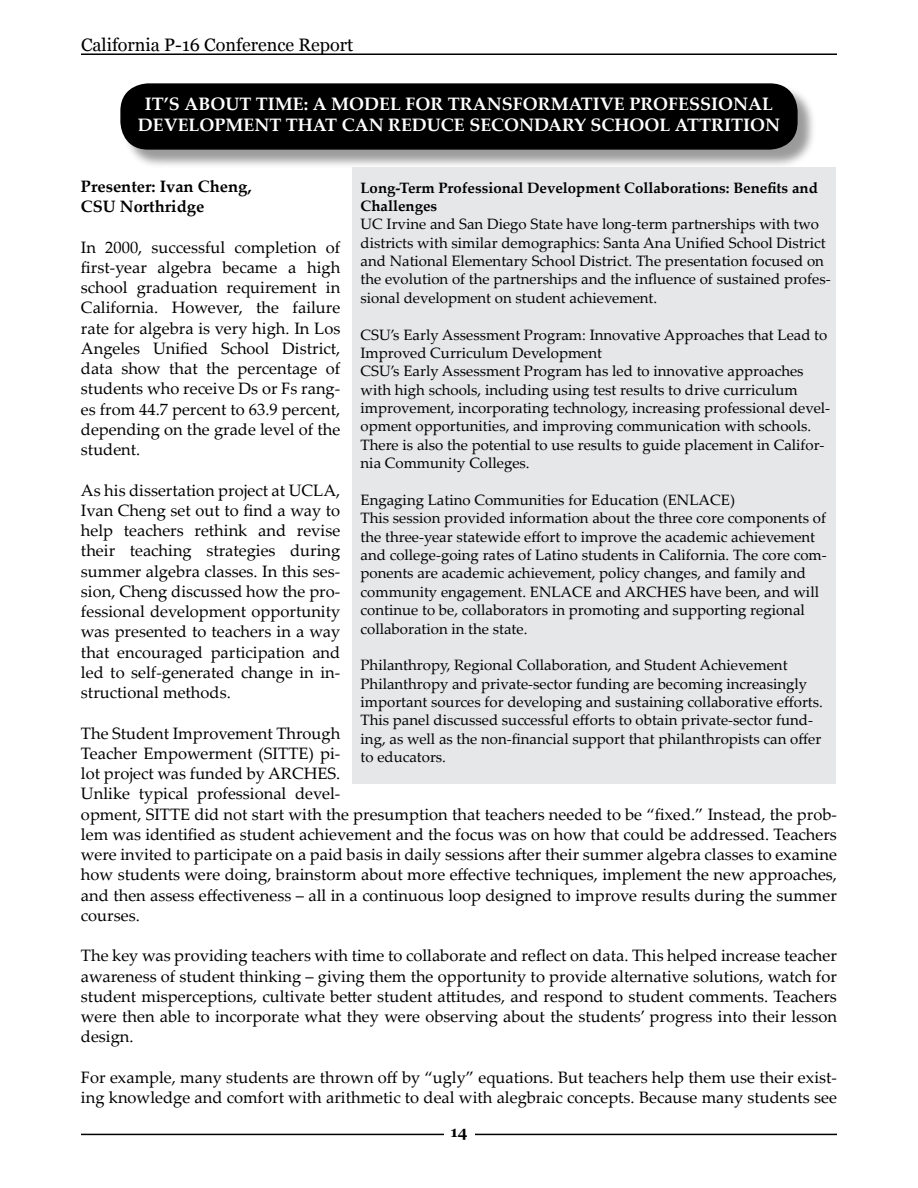
<style>
.page{position:relative;width:918px;height:1188px;background:#fff}
.page>*{position:absolute;margin:0;border:0;box-sizing:border-box;transform-origin:0 0}
.t1{font:700 18px/21px "Palatino Linotype";color:#fff;text-align:center}
.t2{font:18px "Georgia";color:#000}
.t3{font:16.5px/20.2px "Palatino Linotype";color:#000;text-align:justify}
.t4{font:700 16.5px/20.2px "Palatino Linotype";color:#000}
.t5{font:15px/18.3px "Palatino Linotype";color:#000}
.t6{font:700 15px/18.3px "Palatino Linotype";color:#000}
.t7{font:700 15px "Georgia";color:#000}
</style>
<div class="page">
<div style="left:122px;top:85px;width:695px;height:84px;background:#000;opacity:.4"></div>
<div style="left:121px;top:84px;width:676px;height:65px;background:#000;border-radius:27px"></div>
<div style="left:120px;top:83px;width:678px;height:67px;border:2px solid #000;border-radius:27px"></div>
<hr style="left:81px;top:1134px;width:756px;height:1px;background:#000">
<div style="left:444px;top:1122px;width:30px;height:24px;background:#fff"></div>
<hr style="left:81px;top:53px;width:756px;height:2px;background:#000">
<div style="left:352px;top:168px;width:483px;height:616px;background:#e6e7e8"></div>
<p class="t2" style="left:81px;top:35px;width:274px">California P-16 Conference Report</p>
<p class="t1" style="left:138px;top:93px;width:644px">IT’S ABOUT TIME: A MODEL FOR TRANSFORMATIVE PROFESSIONAL<br>DEVELOPMENT THAT CAN REDUCE SECONDARY SCHOOL ATTRITION</p>
<p class="t4" style="left:81px;top:175px;width:172px">Presenter: Ivan Cheng,<br>CSU Northridge</p>
<p class="t3" style="left:81px;top:236px;width:261px">In 2000, successful completion of first-year algebra became a high school graduation requirement in California. However, the failure rate for algebra is very high. In Los Angeles Unified School District, data show that the percentage of students who receive Ds or Fs rang&shy;es from 44.7 percent to 63.9 percent, depending on the grade level of the student.</p>
<p class="t3" style="left:81px;top:479px;width:261px">As his dissertation project at UCLA, Ivan Cheng set out to find a way to help teachers rethink and revise their teaching strategies during summer algebra classes. In this ses&shy;sion, Cheng discussed how the pro&shy;fessional development opportunity was presented to teachers in a way that encouraged participation and led to self-generated change in in&shy;structional methods.</p>
<p class="t3" style="left:81px;top:722px;width:758px;text-align:left">The Student Improvement Through<br>Teacher Empowerment (SITTE) pi-<br>lot project was funded by ARCHES.<br>Unlike typical professional devel-<br>opment, SITTE did not start with the presumption that teachers needed to be “fixed.” Instead, the prob&shy;lem was identified as student achievement and the focus was on how that could be addressed. Teachers were invited to participate on a paid basis in daily sessions after their summer algebra classes to examine how students were doing, brainstorm about more effective techniques, implement the new approaches, and then assess effectiveness – all in a continuous loop designed to improve results during the summer courses.</p>
<p class="t3" style="left:81px;top:945px;width:757px">The key was providing teachers with time to collaborate and reflect on data. This helped increase teacher awareness of student thinking – giving them the opportunity to provide alternative solutions, watch for student misperceptions, cultivate better student attitudes, and respond to student comments. Teachers were then able to incorporate what they were observing about the students’ progress into their lesson design.</p>
<p class="t3" style="left:81px;top:1066px;width:757px">For example, many students are thrown off by “ugly” equations. But teachers help them use their exist&shy;ing knowledge and comfort with arithmetic to deal with alegbraic concepts. Because many students see</p>
<p class="t6" style="left:361px;top:178px;width:459px">Long-Term Professional Development Collaborations: Benefits and<br>Challenges</p>
<p class="t5" style="left:361px;top:214px;width:472px">UC Irvine and San Diego State have long-term partnerships with two districts with similar demographics: Santa Ana Unified School District and National Elementary School District. The presentation focused on the evolution of the partnerships and the influence of sustained profes&shy;sional development on student achievement.</p>
<p class="t5" style="left:361px;top:325px;width:471px">CSU’s Early Assessment Program: Innovative Approaches that Lead to Improved Curriculum Development<br>CSU’s Early Assessment Program has led to innovative approaches with high schools, including using test results to drive curriculum improvement, incorporating technology, increasing professional devel&shy;opment opportunities, and improving communication with schools.<br>There is also the potential to use results to guide placement in Califor&shy;nia Community Colleges.</p>
<p class="t5" style="left:361px;top:490px;width:468px">Engaging Latino Communities for Education (ENLACE)<br>This session provided information about the three core components of the three-year statewide effort to improve the academic achievement and college-going rates of Latino students in California. The core com&shy;ponents are academic achievement, policy changes, and family and community engagement. ENLACE and ARCHES have been, and will continue to be, collaborators in promoting and supporting regional collaboration in the state.</p>
<p class="t5" style="left:361px;top:655px;width:464px">Philanthropy, Regional Collaboration, and Student Achievement Philanthropy and private-sector funding are becoming increasingly important sources for developing and sustaining collaborative efforts.<br>This panel discussed successful efforts to obtain private-sector fund&shy;ing, as well as the non-financial support that philanthropists can offer to educators.</p>
<p class="t7" style="left:451px;top:1123px;width:19px">14</p>
</div>
